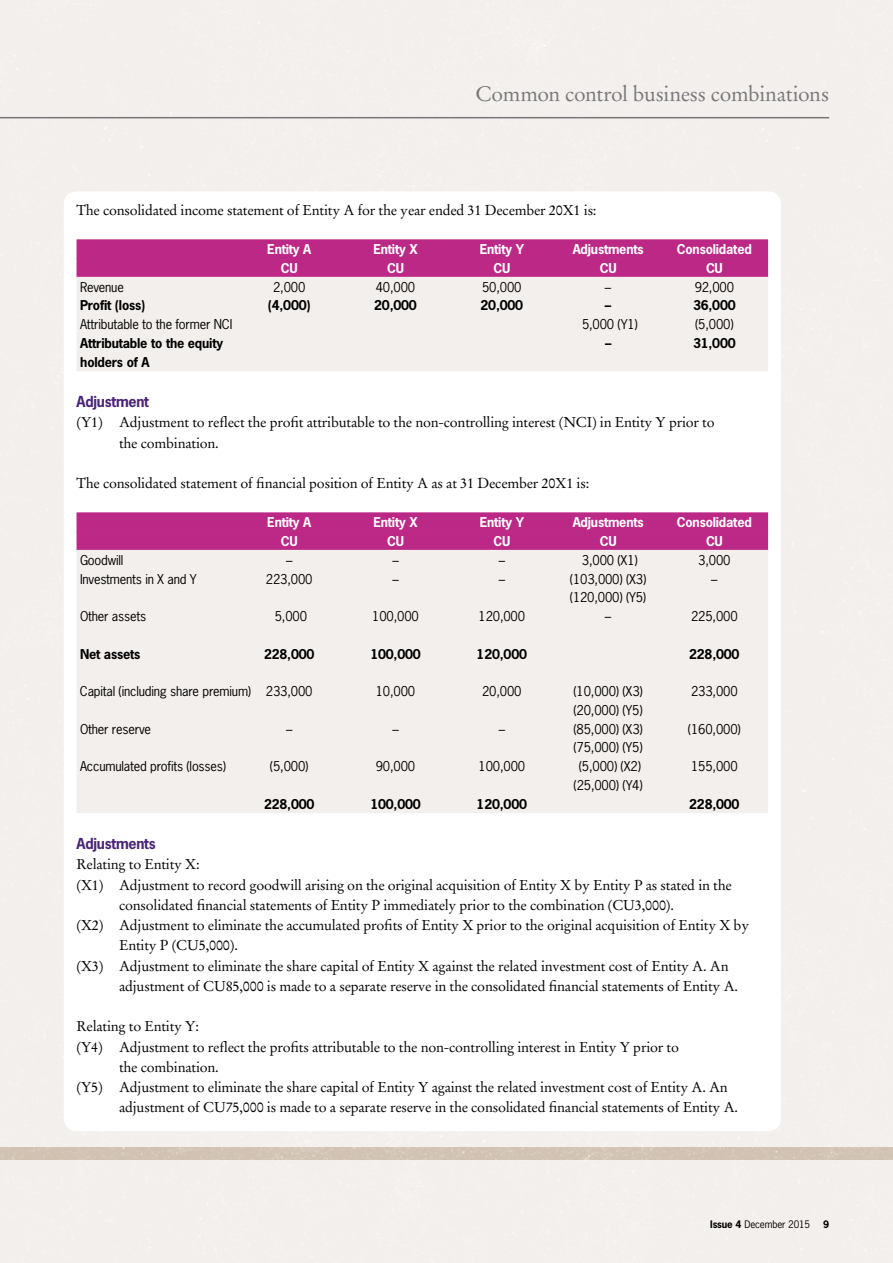
<style>
.page{position:relative;width:893px;height:1263px;background:#fff}
.page>*{position:absolute;margin:0;border:0;box-sizing:border-box;transform-origin:0 0}
.t1{font:21px "Stempel Garamond";letter-spacing:-.015em;color:#77777a}
.t2{font:14.25px/20.2px "Stempel Garamond";letter-spacing:-.015em;color:#000}
.t3{font:700 14.25px "News Gothic";letter-spacing:-.015em;color:#4a2278}
.t4{font:12.75px "News Gothic";letter-spacing:-.015em;color:#000}
.t5{font:700 12.75px "News Gothic";letter-spacing:-.015em;color:#000}
.t6{font:700 12.75px "News Gothic";letter-spacing:-.015em;color:#fff}
.t7{font:9.75px "News Gothic";letter-spacing:-.015em;color:#000}
.t8{font:700 9.75px "News Gothic";color:#000}
.s1{font-weight:700}
</style>
<div class="page">
<div style="left:77px;top:239px;width:691px;height:20px;background:#bb2886"></div>
<div style="left:77px;top:258px;width:691px;height:20px;background:#bb2886"></div>
<div style="left:77px;top:277px;width:691px;height:19px;background:#f3efec"></div>
<div style="left:77px;top:296px;width:691px;height:19px;background:#f3efec"></div>
<div style="left:77px;top:314px;width:691px;height:20px;background:#f3efec"></div>
<div style="left:77px;top:333px;width:691px;height:20px;background:#f3efec"></div>
<div style="left:77px;top:352px;width:691px;height:19px;background:#f3efec"></div>
<div style="left:77px;top:512px;width:691px;height:20px;background:#bb2886"></div>
<div style="left:77px;top:531px;width:691px;height:20px;background:#bb2886"></div>
<div style="left:77px;top:550px;width:691px;height:19px;background:#f3efec"></div>
<div style="left:77px;top:569px;width:691px;height:19px;background:#f3efec"></div>
<div style="left:77px;top:587px;width:691px;height:20px;background:#f3efec"></div>
<div style="left:77px;top:606px;width:691px;height:20px;background:#f3efec"></div>
<div style="left:77px;top:625px;width:691px;height:19px;background:#f3efec"></div>
<div style="left:77px;top:644px;width:691px;height:19px;background:#f3efec"></div>
<div style="left:77px;top:662px;width:691px;height:20px;background:#f3efec"></div>
<div style="left:77px;top:681px;width:691px;height:20px;background:#f3efec"></div>
<div style="left:77px;top:700px;width:691px;height:19px;background:#f3efec"></div>
<div style="left:77px;top:719px;width:691px;height:19px;background:#f3efec"></div>
<div style="left:77px;top:737px;width:691px;height:20px;background:#f3efec"></div>
<div style="left:77px;top:756px;width:691px;height:20px;background:#f3efec"></div>
<div style="left:77px;top:775px;width:691px;height:19px;background:#f3efec"></div>
<div style="left:77px;top:794px;width:691px;height:19px;background:#f3efec"></div>
<hr style="left:0;top:117px;width:829px;height:1px;background:#77777a">
<h1 class="t1" style="left:475px;top:82px;width:355px">Common control business combinations</h1>
<p class="t2" style="left:77px;top:200px;width:521px">The consolidated income statement of Entity A for the year ended 31 December 20X1 is:</p>
<p class="t6" style="left:267px;top:241px;width:46px">Entity A</p>
<p class="t6" style="left:373px;top:241px;width:46px">Entity X</p>
<p class="t6" style="left:480px;top:241px;width:46px">Entity Y</p>
<p class="t6" style="left:573px;top:241px;width:72px">Adjustments</p>
<p class="t6" style="left:677px;top:241px;width:76px">Consolidated</p>
<p class="t6" style="left:281px;top:260px;width:18px">CU</p>
<p class="t6" style="left:387px;top:260px;width:18px">CU</p>
<p class="t6" style="left:493px;top:260px;width:18px">CU</p>
<p class="t6" style="left:600px;top:260px;width:18px">CU</p>
<p class="t6" style="left:706px;top:260px;width:18px">CU</p>
<p class="t4" style="left:80px;top:279px;width:45px">Revenue</p>
<p class="t4" style="left:273px;top:279px;width:34px">2,000</p>
<p class="t4" style="left:376px;top:279px;width:41px">40,000</p>
<p class="t4" style="left:482px;top:279px;width:41px">50,000</p>
<p class="t4" style="left:605px;top:279px;width:8px">–</p>
<p class="t4" style="left:695px;top:279px;width:41px">92,000</p>
<p class="t5" style="left:80px;top:297px;width:67px">Profit (loss)</p>
<p class="t5" style="left:268px;top:297px;width:44px">(4,000)</p>
<p class="t5" style="left:374px;top:297px;width:44px">20,000</p>
<p class="t5" style="left:480px;top:297px;width:44px">20,000</p>
<p class="t5" style="left:605px;top:297px;width:8px">–</p>
<p class="t5" style="left:693px;top:297px;width:44px">36,000</p>
<p class="t4" style="left:80px;top:316px;width:154px">Attributable to the former NCI</p>
<p class="t4" style="left:582px;top:316px;width:57px">5,000 (Y1)</p>
<p class="t4" style="left:695px;top:316px;width:40px">(5,000)</p>
<p class="t5" style="left:80px;top:335px;width:144px">Attributable to the equity</p>
<p class="t5" style="left:605px;top:335px;width:8px">–</p>
<p class="t5" style="left:693px;top:335px;width:44px">31,000</p>
<p class="t5" style="left:80px;top:353px;width:71px">holders of A</p>
<p class="t3" style="left:77px;top:392px;width:74px">Adjustment</p>
<p class="t2" style="left:119px;top:412px;width:597px;text-indent:-43px">(Y1) Adjustment to reflect the profit attributable to the non-controlling interest (NCI) in Entity Y prior to the combination.</p>
<p class="t2" style="left:77px;top:473px;width:514px">The consolidated statement of financial position of Entity A as at 31 December 20X1 is:</p>
<p class="t6" style="left:267px;top:514px;width:46px">Entity A</p>
<p class="t6" style="left:373px;top:514px;width:46px">Entity X</p>
<p class="t6" style="left:480px;top:514px;width:46px">Entity Y</p>
<p class="t6" style="left:573px;top:514px;width:72px">Adjustments</p>
<p class="t6" style="left:677px;top:514px;width:76px">Consolidated</p>
<p class="t6" style="left:281px;top:533px;width:18px">CU</p>
<p class="t6" style="left:387px;top:533px;width:18px">CU</p>
<p class="t6" style="left:493px;top:533px;width:18px">CU</p>
<p class="t6" style="left:600px;top:533px;width:18px">CU</p>
<p class="t6" style="left:706px;top:533px;width:18px">CU</p>
<p class="t4" style="left:80px;top:552px;width:45px">Goodwill</p>
<p class="t4" style="left:286px;top:552px;width:8px">–</p>
<p class="t4" style="left:392px;top:552px;width:8px">–</p>
<p class="t4" style="left:499px;top:552px;width:8px">–</p>
<p class="t4" style="left:582px;top:552px;width:57px">3,000 (X1)</p>
<p class="t4" style="left:698px;top:552px;width:34px">3,000</p>
<p class="t4" style="left:80px;top:570px;width:118px">Investments in X and Y</p>
<p class="t4" style="left:266px;top:570px;width:48px">223,000</p>
<p class="t4" style="left:392px;top:570px;width:8px">–</p>
<p class="t4" style="left:499px;top:570px;width:8px">–</p>
<p class="t4" style="left:570px;top:570px;width:78px">(103,000) (X3)</p>
<p class="t4" style="left:711px;top:570px;width:8px">–</p>
<p class="t4" style="left:570px;top:589px;width:78px">(120,000) (Y5)</p>
<p class="t4" style="left:80px;top:608px;width:68px">Other assets</p>
<p class="t4" style="left:275px;top:608px;width:34px">5,000</p>
<p class="t4" style="left:372px;top:608px;width:48px">100,000</p>
<p class="t4" style="left:479px;top:608px;width:48px">120,000</p>
<p class="t4" style="left:605px;top:608px;width:8px">–</p>
<p class="t4" style="left:691px;top:608px;width:48px">225,000</p>
<p class="t5" style="left:80px;top:645px;width:62px">Net assets</p>
<p class="t5" style="left:264px;top:645px;width:52px">228,000</p>
<p class="t5" style="left:370px;top:645px;width:52px">100,000</p>
<p class="t5" style="left:477px;top:645px;width:52px">120,000</p>
<p class="t5" style="left:689px;top:645px;width:52px">228,000</p>
<p class="t4" style="left:80px;top:683px;width:234px">Capital (including share premium) 233,000</p>
<p class="t4" style="left:376px;top:683px;width:41px">10,000</p>
<p class="t4" style="left:482px;top:683px;width:41px">20,000</p>
<p class="t4" style="left:573px;top:683px;width:71px">(10,000) (X3)</p>
<p class="t4" style="left:691px;top:683px;width:48px">233,000</p>
<p class="t4" style="left:573px;top:702px;width:71px">(20,000) (Y5)</p>
<p class="t4" style="left:80px;top:720px;width:73px">Other reserve</p>
<p class="t4" style="left:286px;top:720px;width:8px">–</p>
<p class="t4" style="left:392px;top:720px;width:8px">–</p>
<p class="t4" style="left:499px;top:720px;width:8px">–</p>
<p class="t4" style="left:573px;top:720px;width:71px">(85,000) (X3)</p>
<p class="t4" style="left:688px;top:720px;width:54px">(160,000)</p>
<p class="t4" style="left:573px;top:739px;width:71px">(75,000) (Y5)</p>
<p class="t4" style="left:80px;top:758px;width:148px">Accumulated profits (losses)</p>
<p class="t4" style="left:270px;top:758px;width:40px">(5,000)</p>
<p class="t4" style="left:376px;top:758px;width:41px">90,000</p>
<p class="t4" style="left:479px;top:758px;width:48px">100,000</p>
<p class="t4" style="left:579px;top:758px;width:64px">(5,000) (X2)</p>
<p class="t4" style="left:691px;top:758px;width:48px">155,000</p>
<p class="t4" style="left:574px;top:777px;width:71px">(25,000) (Y4)</p>
<p class="t5" style="left:264px;top:795px;width:52px">228,000</p>
<p class="t5" style="left:370px;top:795px;width:52px">100,000</p>
<p class="t5" style="left:477px;top:795px;width:52px">120,000</p>
<p class="t5" style="left:689px;top:795px;width:52px">228,000</p>
<p class="t3" style="left:77px;top:834px;width:81px">Adjustments</p>
<p class="t2" style="left:77px;top:854px;width:125px">Relating to Entity X:</p>
<p class="t2" style="left:77px;top:874px;width:657px">(X1) Adjustment to record goodwill arising on the original acquisition of Entity X by Entity P as stated in the</p>
<p class="t2" style="left:119px;top:895px;width:556px">consolidated financial statements of Entity P immediately prior to the combination (CU3,000).</p>
<p class="t2" style="left:77px;top:915px;width:674px">(X2) Adjustment to eliminate the accumulated profits of Entity X prior to the original acquisition of Entity X by</p>
<p class="t2" style="left:119px;top:935px;width:120px">Entity P (CU5,000).</p>
<p class="t2" style="left:77px;top:955px;width:654px">(X3) Adjustment to eliminate the share capital of Entity X against the related investment cost of Entity A. An</p>
<p class="t2" style="left:119px;top:976px;width:620px">adjustment of CU85,000 is made to a separate reserve in the consolidated financial statements of Entity A.</p>
<p class="t2" style="left:77px;top:1016px;width:124px">Relating to Entity Y:</p>
<p class="t2" style="left:77px;top:1036px;width:604px">(Y4) Adjustment to reflect the profits attributable to the non-controlling interest in Entity Y prior to</p>
<p class="t2" style="left:119px;top:1057px;width:101px">the combination.</p>
<p class="t2" style="left:77px;top:1077px;width:653px">(Y5) Adjustment to eliminate the share capital of Entity Y against the related investment cost of Entity A. An</p>
<p class="t2" style="left:119px;top:1097px;width:620px">adjustment of CU75,000 is made to a separate reserve in the consolidated financial statements of Entity A.</p>
<p class="t7" style="left:710px;top:1218px;width:101px"><span class="s1">Issue 4</span> December 2015</p>
<p class="t8" style="left:823px;top:1218px;width:8px">9</p>
</div>
